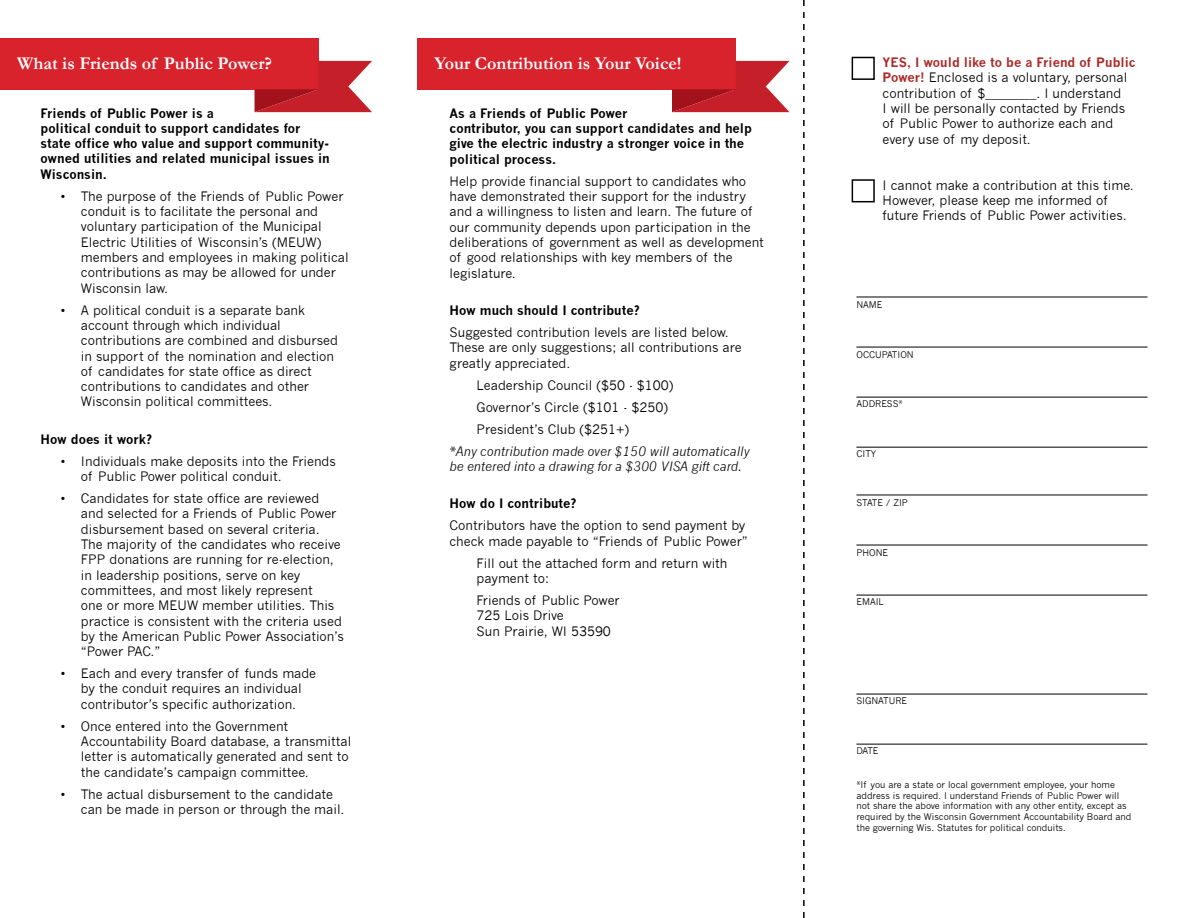
<style>
.page{position:relative;width:1188px;height:918px;background:#fff}
.page>*{position:absolute;margin:0;border:0;box-sizing:border-box;transform-origin:0 0}
.t1{font:700 18px "Garamond";color:#fff}
.t2{font:12.75px/15.3px "News Gothic";color:#000}
.t3{font:700 12.75px/15.3px "News Gothic";color:#000}
.t4{font:italic 12.75px/15.3px "News Gothic";color:#000}
.t5{font:9px/10.8px "News Gothic";color:#000}
.s1{font-weight:700;color:#ac2a28}
</style>
<div class="page">
<div style="left:0;top:38px;width:318px;height:51px;background:#d8232d"></div>
<svg style="left:255px;top:61px;width:117px;height:51px"></svg>
<div style="left:417px;top:38px;width:319px;height:51px;background:#d8232d"></div>
<svg style="left:672px;top:61px;width:118px;height:51px"></svg>
<div style="left:852px;top:57px;width:23px;height:23px;border:2px solid #000"></div>
<div style="left:852px;top:179px;width:23px;height:23px;border:2px solid #000"></div>
<hr style="left:856px;top:297px;width:292px;height:1px;background:#000">
<hr style="left:856px;top:397px;width:292px;height:1px;background:#000">
<hr style="left:856px;top:495px;width:292px;height:1px;background:#000">
<hr style="left:856px;top:347px;width:292px;height:1px;background:#000">
<hr style="left:856px;top:447px;width:292px;height:1px;background:#000">
<hr style="left:856px;top:545px;width:292px;height:1px;background:#000">
<hr style="left:856px;top:694px;width:292px;height:1px;background:#000">
<hr style="left:856px;top:595px;width:292px;height:1px;background:#000">
<hr style="left:856px;top:744px;width:292px;height:1px;background:#000">
<svg style="left:803px;top:0;width:2px;height:918px"></svg>
<h1 class="t1" style="left:17px;top:53px;width:256px">What is Friends of Public Power?</h1>
<h1 class="t1" style="left:435px;top:53px;width:248px">Your Contribution is Your Voice!</h1>
<p class="t3" style="left:40px;top:105px;width:291px">Friends of Public Power is a<br>political conduit to support candidates for state office who value and support community&shy;owned utilities and related municipal issues in Wisconsin.</p>
<p class="t2" style="left:81px;top:189px;width:269px;text-indent:-20px">• The purpose of the Friends of Public Power conduit is to facilitate the personal and voluntary participation of the Municipal Electric Utilities of Wisconsin’s (MEUW) members and employees in making political contributions as may be allowed for under Wisconsin law.</p>
<p class="t2" style="left:81px;top:302px;width:258px;text-indent:-20px">• A political conduit is a separate bank account through which individual contributions are combined and disbursed in support of the nomination and election of candidates for state office as direct contributions to candidates and other Wisconsin political committees.</p>
<p class="t3" style="left:40px;top:431px;width:113px">How does it work?</p>
<p class="t2" style="left:81px;top:454px;width:256px;text-indent:-20px">• Individuals make deposits into the Friends of Public Power political conduit.</p>
<p class="t2" style="left:81px;top:491px;width:264px;text-indent:-20px">• Candidates for state office are reviewed and selected for a Friends of Public Power disbursement based on several criteria.<br>The majority of the candidates who receive FPP donations are running for re-election, in leadership positions, serve on key committees, and most likely represent<br>one or more MEUW member utilities. This practice is consistent with the criteria used by the American Public Power Association’s “Power PAC.”</p>
<p class="t2" style="left:61px;top:666px;width:257px;text-align:center">• Each and every transfer of funds made by the conduit requires an individual contributor’s specific authorization.</p>
<p class="t2" style="left:81px;top:719px;width:272px;text-indent:-20px">• Once entered into the Government Accountability Board database, a transmittal letter is automatically generated and sent to the candidate’s campaign committee.</p>
<p class="t2" style="left:81px;top:787px;width:265px;text-indent:-20px">• The actual disbursement to the candidate can be made in person or through the mail.</p>
<p class="t3" style="left:450px;top:105px;width:304px">As a Friends of Public Power<br>contributor, you can support candidates and help give the electric industry a stronger voice in the political process.</p>
<p class="t2" style="left:450px;top:173px;width:316px">Help provide financial support to candidates who have demonstrated their support for the industry and a willingness to listen and learn. The future of our community depends upon participation in the deliberations of government as well as development of good relationships with key members of the legislature.</p>
<p class="t3" style="left:450px;top:302px;width:192px">How much should I contribute?</p>
<p class="t2" style="left:450px;top:325px;width:294px">Suggested contribution levels are listed below.<br>These are only suggestions; all contributions are greatly appreciated.</p>
<p class="t2" style="left:477px;top:374px;width:198px;line-height:22px">Leadership Council ($50 - $100)<br>Governor’s Circle ($101 - $250)<br>President’s Club ($251+)</p>
<p class="t4" style="left:450px;top:443px;width:302px">*Any contribution made over $150 will automatically be entered into a drawing for a $300 VISA gift card.</p>
<p class="t3" style="left:450px;top:496px;width:128px">How do I contribute?</p>
<p class="t2" style="left:450px;top:518px;width:300px">Contributors have the option to send payment by check made payable to “Friends of Public Power”</p>
<p class="t2" style="left:477px;top:555px;width:252px">Fill out the attached form and return with payment to:</p>
<p class="t2" style="left:477px;top:593px;width:145px">Friends of Public Power<br>725 Lois Drive<br>Sun Prairie, WI 53590</p>
<p class="t2" style="left:883px;top:55px;width:254px"><span class="s1">YES, I would like to be a Friend of Public Power!</span> Enclosed is a voluntary, personal contribution of $________. I understand<br>I will be personally contacted by Friends of Public Power to authorize each and every use of my deposit.</p>
<p class="t2" style="left:883px;top:177px;width:253px">I cannot make a contribution at this time.<br>However, please keep me informed of future Friends of Public Power activities.</p>
<p class="t5" style="left:856px;top:300px;width:27px">NAME</p>
<p class="t5" style="left:856px;top:349px;width:59px">OCCUPATION</p>
<p class="t5" style="left:856px;top:399px;width:48px">ADDRESS*</p>
<p class="t5" style="left:856px;top:448px;width:21px">CITY</p>
<p class="t5" style="left:856px;top:498px;width:53px">STATE / ZIP</p>
<p class="t5" style="left:856px;top:547px;width:33px">PHONE</p>
<p class="t5" style="left:856px;top:597px;width:29px">EMAIL</p>
<p class="t5" style="left:856px;top:696px;width:52px">SIGNATURE</p>
<p class="t5" style="left:856px;top:745px;width:24px">DATE</p>
<p class="t5" style="left:856px;top:779px;width:276px">*If you are a state or local government employee, your home address is required. I understand Friends of Public Power will not share the above information with any other entity, except as required by the Wisconsin Government Accountability Board and the governing Wis. Statutes for political conduits.</p>
</div>
